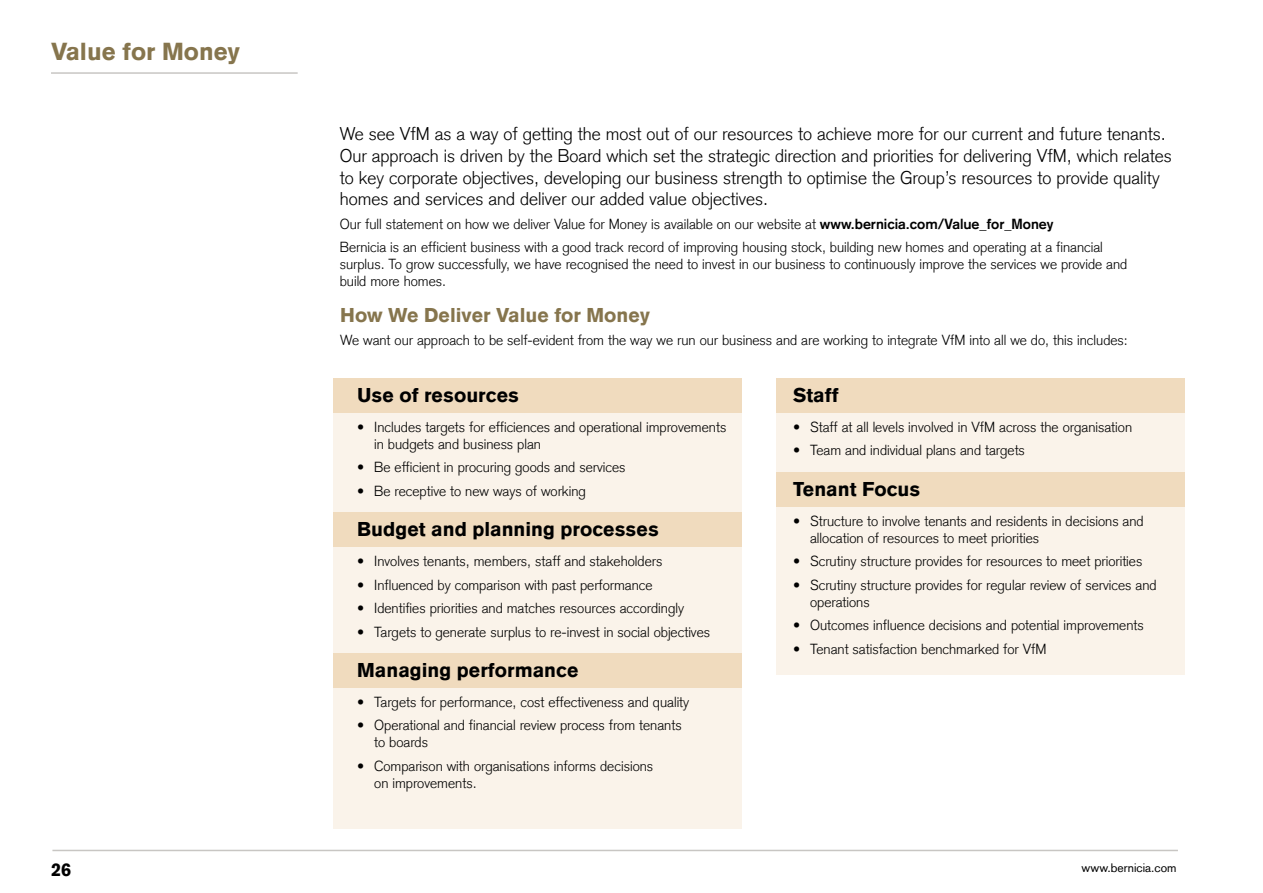
<style>
.page{position:relative;width:1263px;height:893px;background:#fff}
.page>*{position:absolute;margin:0;border:0;box-sizing:border-box;transform-origin:0 0}
.t1{font:900 24px "Akzidenz Grotesk";color:#86754d}
.t2{font:900 19.5px "Akzidenz Grotesk";color:#000}
.t3{font:900 19.5px "Akzidenz Grotesk";color:#86754d}
.t4{font:300 18px/21.6px "Akzidenz Grotesk";color:#000}
.t5{font:900 18px "Akzidenz Grotesk";color:#000}
.t6{font:300 14.25px/17.1px "Akzidenz Grotesk";color:#000}
.t7{font:12px "Akzidenz Grotesk";color:#000}
.s1{font-weight:700}
</style>
<div class="page">
<hr style="left:52px;top:850px;width:1126px;height:1px;background:#c8c6c3">
<div style="left:776px;top:381px;width:408px;height:294px;background:#faf3ea"></div>
<div style="left:777px;top:472px;width:408px;height:34px;background:#f0dbbe"></div>
<div style="left:776px;top:378px;width:408px;height:35px;background:#f0dbbe"></div>
<div style="left:333px;top:414px;width:408px;height:415px;background:#faf3ea"></div>
<div style="left:333px;top:512px;width:408px;height:35px;background:#f0dbbe"></div>
<div style="left:333px;top:378px;width:408px;height:35px;background:#f0dbbe"></div>
<div style="left:333px;top:654px;width:408px;height:34px;background:#f0dbbe"></div>
<hr style="left:51px;top:72px;width:247px;height:2px;background:#c8c6c3">
<h1 class="t1" style="left:51px;top:37px;width:190px">Value for Money</h1>
<p class="t4" style="left:340px;top:123px;width:833px">We see VfM as a way of getting the most out of our resources to achieve more for our current and future tenants.<br>Our approach is driven by the Board which set the strategic direction and priorities for delivering VfM, which relates to key corporate objectives, developing our business strength to optimise the Group’s resources to provide quality homes and services and deliver our added value objectives.</p>
<p class="t6" style="left:340px;top:212px;width:765px;line-height:23.5px">Our full statement on how we deliver Value for Money is available on our website at <span class="s1">www.bernicia.com/Value_for_Money<br></span>Bernicia is an efficient business with a good track record of improving housing stock, building new homes and operating at a financial</p>
<p class="t6" style="left:340px;top:256px;width:789px">surplus. To grow successfully, we have recognised the need to invest in our business to continuously improve the services we provide and build more homes.</p>
<h2 class="t3" style="left:340px;top:303px;width:311px">How We Deliver Value for Money</h2>
<p class="t6" style="left:340px;top:332px;width:789px">We want our approach to be self-evident from the way we run our business and are working to integrate VfM into all we do, this includes:</p>
<h2 class="t2" style="left:357px;top:383px;width:163px">Use of resources</h2>
<p class="t6" style="left:374px;top:418px;width:354px;text-indent:-17px">• Includes targets for efficiences and operational improvements in budgets and business plan</p>
<p class="t6" style="left:357px;top:459px;width:270px">• Be efficient in procuring goods and services</p>
<p class="t6" style="left:357px;top:482px;width:230px">• Be receptive to new ways of working</p>
<h2 class="t2" style="left:357px;top:518px;width:303px">Budget and planning processes</h2>
<p class="t6" style="left:357px;top:553px;width:307px">• Involves tenants, members, staff and stakeholders</p>
<p class="t6" style="left:357px;top:576px;width:297px">• Influenced by comparison with past performance</p>
<p class="t6" style="left:357px;top:600px;width:328px">• Identifies priorities and matches resources accordingly</p>
<p class="t6" style="left:357px;top:623px;width:354px">• Targets to generate surplus to re-invest in social objectives</p>
<h2 class="t2" style="left:357px;top:658px;width:223px">Managing performance</h2>
<p class="t6" style="left:357px;top:693px;width:334px">• Targets for performance, cost effectiveness and quality</p>
<p class="t6" style="left:374px;top:717px;width:309px;text-indent:-17px">• Operational and financial review process from tenants to boards</p>
<p class="t6" style="left:374px;top:757px;width:280px;text-indent:-17px">• Comparison with organisations informs decisions on improvements.</p>
<h2 class="t2" style="left:793px;top:383px;width:47px">Staff</h2>
<p class="t6" style="left:793px;top:418px;width:341px">• Staff at all levels involved in VfM across the organisation</p>
<p class="t6" style="left:793px;top:442px;width:233px">• Team and individual plans and targets</p>
<h2 class="t2" style="left:793px;top:477px;width:129px">Tenant Focus</h2>
<p class="t6" style="left:810px;top:512px;width:335px;text-indent:-17px">• Structure to involve tenants and residents in decisions and allocation of resources to meet priorities</p>
<p class="t6" style="left:793px;top:553px;width:351px">• Scrutiny structure provides for resources to meet priorities</p>
<p class="t6" style="left:810px;top:576px;width:348px;text-indent:-17px">• Scrutiny structure provides for regular review of services and operations</p>
<p class="t6" style="left:793px;top:617px;width:352px">• Outcomes influence decisions and potential improvements</p>
<p class="t6" style="left:793px;top:640px;width:255px">• Tenant satisfaction benchmarked for VfM</p>
<p class="t5" style="left:51px;top:859px;width:22px">26</p>
<p class="t7" style="left:1081px;top:860px;width:96px">www.bernicia.com</p>
</div>
